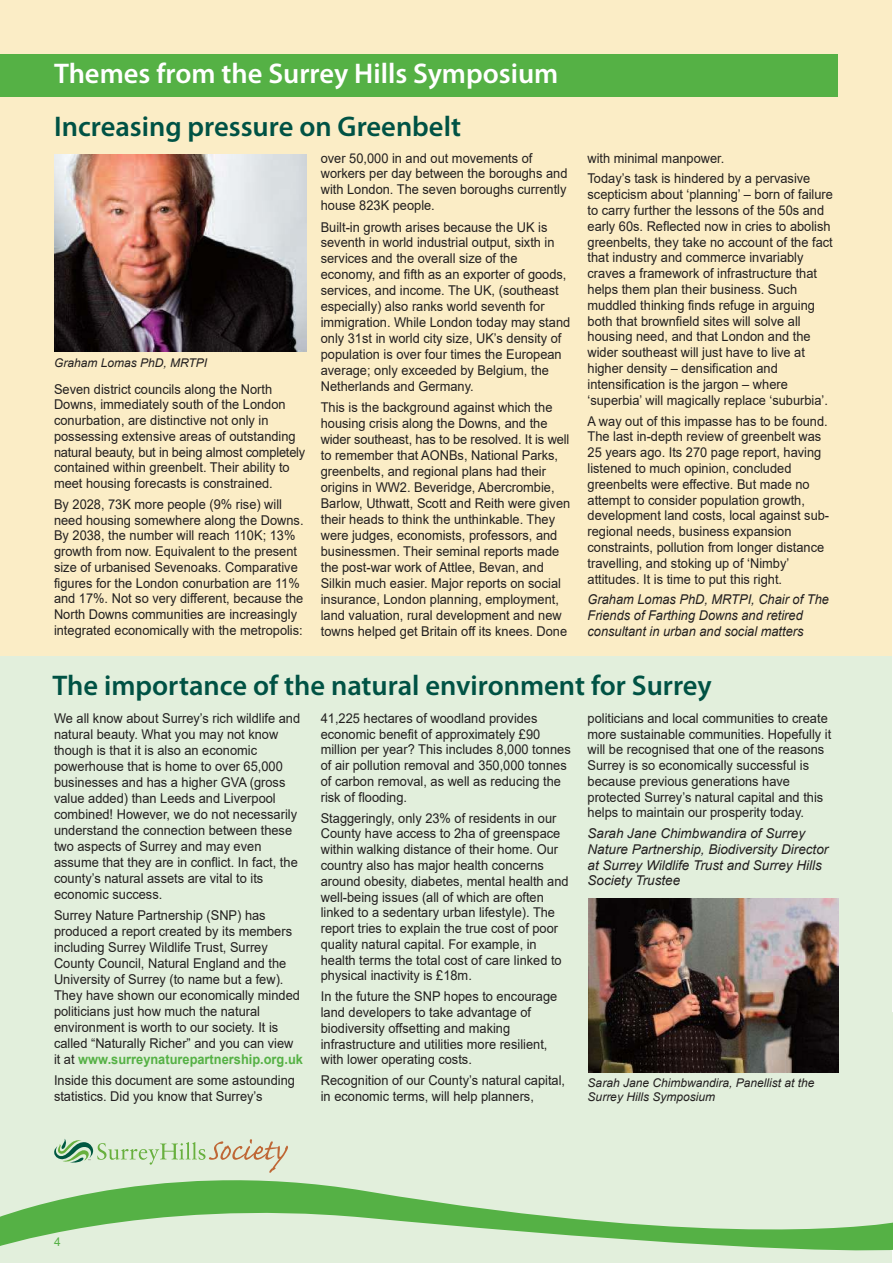
<style>
.page{position:relative;width:893px;height:1263px;background:#fff}
.page>*{position:absolute;margin:0;border:0;box-sizing:border-box;transform-origin:0 0}
.t1{font:600 28.5px "Myriad Pro";color:#005244}
.t2{font:600 28.5px "Myriad Pro";color:#fff}
.t3{font:13.5px/15.8px "Arial";color:#221f1f;scale:.95 1}
.t4{font:italic 13.5px/15.8px "Arial";color:#221f1f}
.t5{font:italic 13.5px/15.8px "Arial";color:#221f1f;scale:.95 1}
.t6{font:italic 12px/13.5px "Arial";color:#221f1f}
.t7{font:12px "Arial";color:#55b145}
.s1{font-weight:700;color:#55b145}
</style>
<div class="page">
<div style="left:0;top:0;width:892px;height:1263px;background:#e2efdc"></div>
<div style="left:0;top:0;width:892px;height:656px;background:#fbedc6"></div>
<svg style="left:0;top:1012px;width:893px;height:239px"></svg>
<img style="left:54px;top:154px;width:253px;height:198px">
<svg style="left:54px;top:1138px;width:234px;height:35px"></svg>
<img style="left:588px;top:898px;width:250px;height:174px">
<div style="left:0;top:54px;width:837px;height:43px;background:#55b145"></div>
<h1 class="t2" style="left:54px;top:62px;width:506px">Themes from the Surrey Hills Symposium</h1>
<h1 class="t1" style="left:54px;top:115px;width:408px">Increasing pressure on Greenbelt</h1>
<p class="t6" style="left:54px;top:357px;width:155px">Graham Lomas PhD, MRTPI</p>
<p class="t3" style="left:54px;top:381px;width:266px">Seven district councils along the North Downs, immediately south of the London conurbation, are distinctive not only in possessing extensive areas of outstanding natural beauty, but in being almost completely contained within greenbelt. Their ability to meet housing forecasts is constrained.</p>
<p class="t3" style="left:54px;top:496px;width:264px">By 2028, 73K more people (9% rise) will need housing somewhere along the Downs.<br>By 2038, the number will reach 110K; 13% growth from now. Equivalent to the present size of urbanised Sevenoaks. Comparative figures for the London conurbation are 11% and 17%. Not so very different, because the North Downs communities are increasingly integrated economically with the metropolis:</p>
<p class="t3" style="left:321px;top:150px;width:261px">over 50,000 in and out movements of workers per day between the boroughs and with London. The seven boroughs currently house 823K people.</p>
<p class="t3" style="left:321px;top:219px;width:264px">Built-in growth arises because the UK is seventh in world industrial output, sixth in services and the overall size of the economy, and fifth as an exporter of goods, services, and income. The UK, (southeast especially) also ranks world seventh for immigration. While London today may stand only 31st in world city size, UK’s density of population is over four times the European average; only exceeded by Belgium, the Netherlands and Germany.</p>
<p class="t3" style="left:321px;top:400px;width:264px">This is the background against which the housing crisis along the Downs, and the wider southeast, has to be resolved. It is well to remember that AONBs, National Parks, greenbelts, and regional plans had their origins in WW2. Beveridge, Abercrombie, Barlow, Uthwatt, Scott and Reith were given their heads to think the unthinkable. They were judges, economists, professors, and businessmen. Their seminal reports made the post-war work of Attlee, Bevan, and Silkin much easier. Major reports on social insurance, London planning, employment, land valuation, rural development and new towns helped get Britain off its knees. Done</p>
<p class="t3" style="left:587px;top:147px;width:236px;line-height:20.9px">with minimal manpower.<br>Today’s task is hindered by a pervasive</p>
<p class="t3" style="left:587px;top:186px;width:260px">scepticism about ‘planning’ – born of failure to carry further the lessons of the 50s and early 60s. Reflected now in cries to abolish greenbelts, they take no account of the fact that industry and commerce invariably craves a framework of infrastructure that helps them plan their business. Such muddled thinking finds refuge in arguing both that brownfield sites will solve all housing need, and that London and the wider southeast will just have to live at higher density – densification and intensification is the jargon – where ‘superbia’ will magically replace ‘suburbia’.</p>
<p class="t3" style="left:587px;top:413px;width:256px">A way out of this impasse has to be found.<br>The last in-depth review of greenbelt was 25 years ago. Its 270 page report, having listened to much opinion, concluded greenbelts were effective. But made no attempt to consider population growth, development land costs, local against sub&shy;regional needs, business expansion constraints, pollution from longer distance travelling, and stoking up of ‘Nimby’ attitudes. It is time to put this right.</p>
<p class="t5" style="left:587px;top:592px;width:256px">Graham Lomas PhD, MRTPI, Chair of The<br>Friends of Farthing Downs and retired consultant in urban and social matters</p>
<h1 class="t1" style="left:52px;top:674px;width:661px">The importance of the natural environment for Surrey</h1>
<p class="t3" style="left:54px;top:710px;width:261px">We all know about Surrey’s rich wildlife and natural beauty. What you may not know though is that it is also an economic powerhouse that is home to over 65,000 businesses and has a higher GVA (gross value added) than Leeds and Liverpool combined! However, we do not necessarily understand the connection between these two aspects of Surrey and may even assume that they are in conflict. In fact, the county’s natural assets are vital to its economic success.</p>
<p class="t3" style="left:54px;top:907px;width:264px">Surrey Nature Partnership (SNP) has produced a report created by its members including Surrey Wildlife Trust, Surrey County Council, Natural England and the University of Surrey (to name but a few).<br>They have shown our economically minded politicians just how much the natural environment is worth to our society. It is called “Naturally Richer” and you can view it at <span class="s1">www.surreynaturepartnership.org.uk</span></p>
<p class="t3" style="left:54px;top:1072px;width:255px">Inside this document are some astounding statistics. Did you know that Surrey’s</p>
<p class="t3" style="left:321px;top:710px;width:265px">41,225 hectares of woodland provides economic benefit of approximately £90 million per year? This includes 8,000 tonnes of air pollution removal and 350,000 tonnes of carbon removal, as well as reducing the risk of flooding.</p>
<p class="t3" style="left:321px;top:810px;width:262px">Staggeringly, only 23% of residents in our County have access to 2ha of greenspace within walking distance of their home. Our country also has major health concerns around obesity, diabetes, mental health and well-being issues (all of which are often linked to a sedentary urban lifestyle). The report tries to explain the true cost of poor quality natural capital. For example, in health terms the total cost of care linked to physical inactivity is £18m.</p>
<p class="t3" style="left:321px;top:988px;width:250px">In the future the SNP hopes to encourage land developers to take advantage of biodiversity offsetting and making infrastructure and utilities more resilient, with lower operating costs.</p>
<p class="t3" style="left:321px;top:1072px;width:259px">Recognition of our County’s natural capital, in economic terms, will help planners,</p>
<p class="t3" style="left:588px;top:710px;width:258px">politicians and local communities to create more sustainable communities. Hopefully it will be recognised that one of the reasons Surrey is so economically successful is because previous generations have protected Surrey’s natural capital and this helps to maintain our prosperity today.</p>
<p class="t4" style="left:587px;top:826px;width:242px">Sarah Jane Chimbwandira of Surrey Nature Partnership, Biodiversity Director at Surrey Wildlife Trust and Surrey Hills Society Trustee</p>
<p class="t6" style="left:588px;top:1076px;width:228px">Sarah Jane Chimbwandira, Panellist at the<br>Surrey Hills Symposium</p>
<p class="t7" style="left:54px;top:1234px;width:8px">4</p>
</div>
